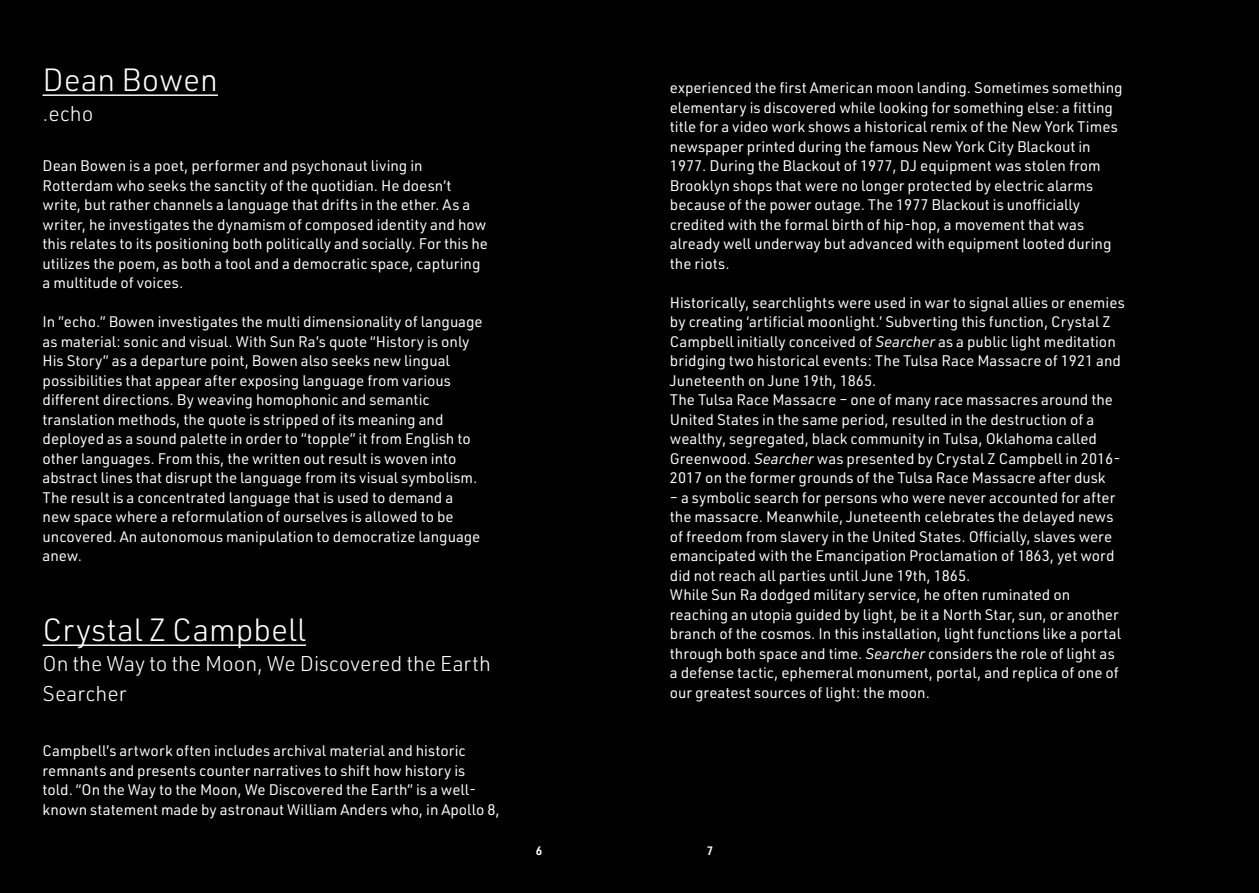
<style>
.page{position:relative;width:1259px;height:893px;background:#000}
.page>*{position:absolute;margin:0;border:0;box-sizing:border-box;transform-origin:0 0}
.t1{font:300 31.5px "URWDIN";color:#fff}
.t2{font:300 21px/30px "URWDIN";letter-spacing:-.005em;color:#fff}
.t3{font:15px/19.5px "URWDIN";color:#fff}
.t4{font:600 12px "URWDIN";color:#fff}
.s1{font-style:italic}
</style>
<div class="page">
<hr style="left:43px;top:94px;width:175px;height:2px;background:#fff">
<hr style="left:43px;top:644px;width:263px;height:2px;background:#fff">
<h1 class="t1" style="left:43px;top:59px;width:177px">Dean Bowen</h1>
<h2 class="t2" style="left:43px;top:97px;width:52px">.echo</h2>
<p class="t3" style="left:43px;top:155px;width:447px">Dean Bowen is a poet, performer and psychonaut living in Rotterdam who seeks the sanctity of the quotidian. He doesn’t write, but rather channels a language that drifts in the ether. As a writer, he investigates the dynamism of composed identity and how this relates to its positioning both politically and socially. For this he utilizes the poem, as both a tool and a democratic space, capturing a multitude of voices.</p>
<p class="t3" style="left:43px;top:311px;width:442px">In ”echo.” Bowen investigates the multi dimensionality of language as material: sonic and visual. With Sun Ra’s quote “History is only His Story” as a departure point, Bowen also seeks new lingual possibilities that appear after exposing language from various different directions. By weaving homophonic and semantic translation methods, the quote is stripped of its meaning and deployed as a sound palette in order to “topple” it from English to other languages. From this, the written out result is woven into abstract lines that disrupt the language from its visual symbolism.<br>The result is a concentrated language that is used to demand a new space where a reformulation of ourselves is allowed to be uncovered. An autonomous manipulation to democratize language anew.</p>
<h1 class="t1" style="left:43px;top:609px;width:265px">Crystal Z Campbell</h1>
<h2 class="t2" style="left:43px;top:647px;width:450px">On the Way to the Moon, We Discovered the Earth<br>Searcher</h2>
<p class="t3" style="left:43px;top:740px;width:459px">Campbell’s artwork often includes archival material and historic remnants and presents counter narratives to shift how history is<br>told. “On the Way to the Moon, We Discovered the Earth” is a well&shy;known statement made by astronaut William Anders who, in Apollo 8,</p>
<p class="t3" style="left:670px;top:77px;width:454px">experienced the first American moon landing. Sometimes something elementary is discovered while looking for something else: a fitting title for a video work shows a historical remix of the New York Times newspaper printed during the famous New York City Blackout in 1977. During the Blackout of 1977, DJ equipment was stolen from Brooklyn shops that were no longer protected by electric alarms because of the power outage. The 1977 Blackout is unofficially credited with the formal birth of hip-hop, a movement that was already well underway but advanced with equipment looted during the riots.</p>
<p class="t3" style="left:670px;top:292px;width:456px">Historically, searchlights were used in war to signal allies or enemies by creating ‘artificial moonlight.’ Subverting this function, Crystal Z Campbell initially conceived of <span class="s1">Searcher</span> as a public light meditation bridging two historical events: The Tulsa Race Massacre of 1921 and Juneteenth on June 19th, 1865.<br>The Tulsa Race Massacre – one of many race massacres around the United States in the same period, resulted in the destruction of a wealthy, segregated, black community in Tulsa, Oklahoma called Greenwood. <span class="s1">Searcher</span> was presented by Crystal Z Campbell in 2016- 2017 on the former grounds of the Tulsa Race Massacre after dusk</p>
<p class="t3" style="left:670px;top:487px;width:453px">– a symbolic search for persons who were never accounted for after the massacre. Meanwhile, Juneteenth celebrates the delayed news of freedom from slavery in the United States. Officially, slaves were emancipated with the Emancipation Proclamation of 1863, yet word did not reach all parties until June 19th, 1865.<br>While Sun Ra dodged military service, he often ruminated on reaching an utopia guided by light, be it a North Star, sun, or another branch of the cosmos. In this installation, light functions like a portal through both space and time. <span class="s1">Searcher</span> considers the role of light as a defense tactic, ephemeral monument, portal, and replica of one of our greatest sources of light: the moon.</p>
<p class="t4" style="left:536px;top:842px;width:8px">6</p>
<p class="t4" style="left:707px;top:842px;width:8px">7</p>
</div>
